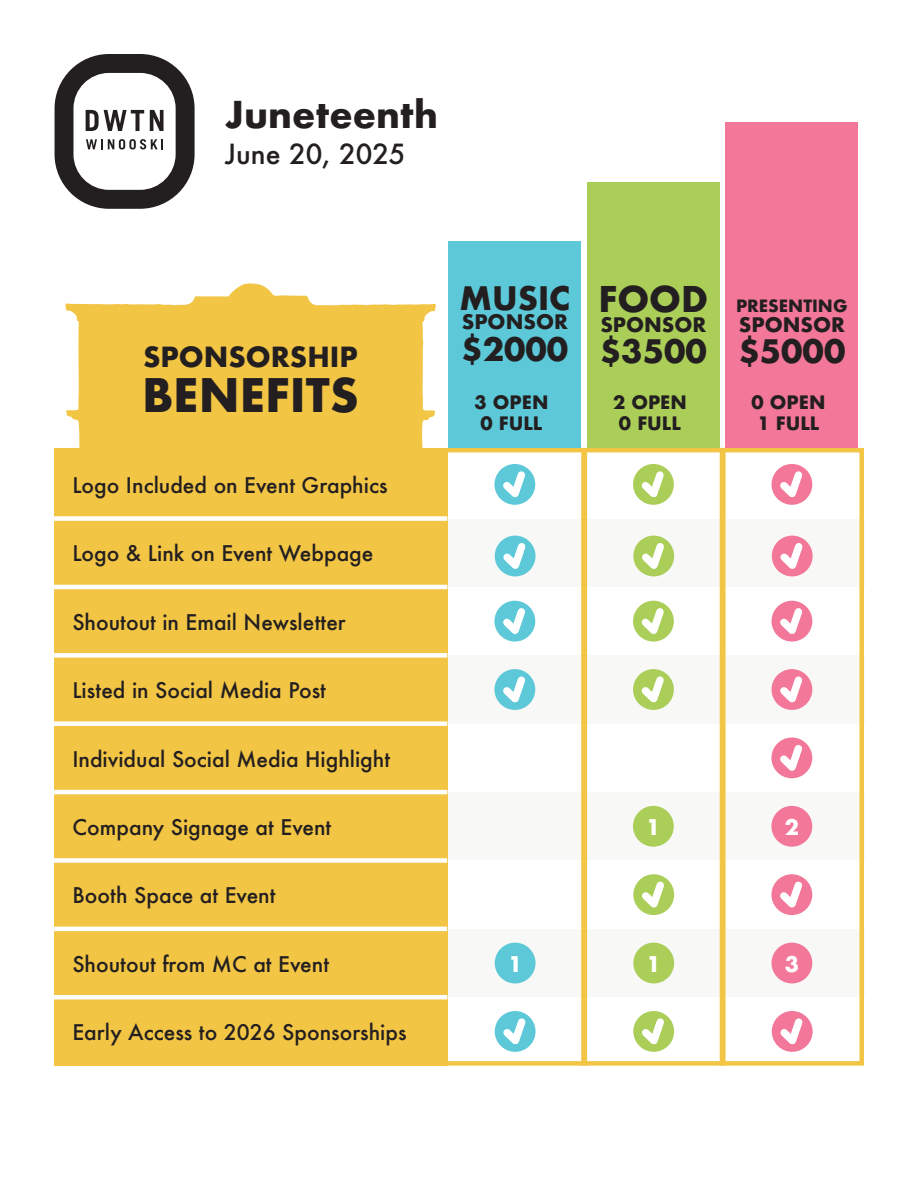
<style>
.page{position:relative;width:918px;height:1188px;background:#fff}
.page>*{position:absolute;margin:0;border:0;box-sizing:border-box;transform-origin:0 0}
.t1{font:700 45px "Futura";color:#231f20}
.t2{font:700 36px "Futura";color:#231f20}
.t3{font:700 34.5px "Futura";color:#231f20}
.t4{font:700 31.5px "Futura";color:#231f20}
.t5{font:500 27px "Futura";color:#231f20}
.t6{font:700 27px "Futura";color:#231f20}
.t7{font:500 21px "Futura";color:#231f20}
.t8{font:700 21px "Futura";color:#fff}
.t9{font:700 19.5px "Futura";color:#231f20}
.t10{font:700 18px/21.6px "Futura";color:#231f20;text-align:center}
.t11{font:700 16.5px "Futura";color:#231f20}
</style>
<div class="page">
<div style="left:54px;top:519px;width:810px;height:68px;background:#f8f8f7"></div>
<div style="left:54px;top:655px;width:810px;height:69px;background:#f8f8f7"></div>
<div style="left:54px;top:792px;width:810px;height:68px;background:#f8f8f7"></div>
<div style="left:54px;top:929px;width:810px;height:68px;background:#f8f8f7"></div>
<div style="left:720px;top:448px;width:144px;height:618px;border:5px solid #f2c545"></div>
<div style="left:581px;top:448px;width:145px;height:618px;border:5px solid #f2c545"></div>
<div style="left:443px;top:448px;width:144px;height:618px;border:5px solid #f2c545"></div>
<div style="left:449px;top:242px;width:132px;height:206px;background:#5cc8d8"></div>
<div style="left:587px;top:182px;width:133px;height:266px;background:#abce59"></div>
<div style="left:726px;top:123px;width:132px;height:325px;background:#f27798"></div>
<svg style="left:55px;top:54px;width:140px;height:155px"></svg>
<div style="left:54px;top:448px;width:393px;height:618px;background:#f2c545"></div>
<div style="left:54px;top:516px;width:393px;height:5px;background:#fff"></div>
<hr style="left:54px;top:585px;width:393px;height:4px;background:#fff">
<div style="left:54px;top:653px;width:393px;height:5px;background:#fff"></div>
<div style="left:54px;top:721px;width:393px;height:5px;background:#fff"></div>
<hr style="left:54px;top:790px;width:393px;height:4px;background:#fff">
<div style="left:54px;top:858px;width:393px;height:5px;background:#fff"></div>
<hr style="left:54px;top:927px;width:393px;height:4px;background:#fff">
<hr style="left:54px;top:995px;width:393px;height:4px;background:#fff">
<svg style="left:65px;top:283px;width:371px;height:165px;fill:#f2c545"></svg>
<div style="left:494px;top:464px;width:41px;height:41px;background:#5cc8d8;border-radius:50%"></div>
<svg style="left:496px;top:466px;width:35px;height:38px"></svg>
<div style="left:633px;top:464px;width:41px;height:41px;background:#abce59;border-radius:50%"></div>
<svg style="left:635px;top:466px;width:35px;height:38px"></svg>
<div style="left:772px;top:464px;width:40px;height:41px;background:#f27798;border-radius:50%"></div>
<svg style="left:773px;top:466px;width:35px;height:38px"></svg>
<svg style="left:495px;top:536px;width:41px;height:40px"></svg>
<svg style="left:497px;top:537px;width:34px;height:39px"></svg>
<div style="left:633px;top:536px;width:41px;height:40px;background:#abce59;border-radius:50%"></div>
<svg style="left:635px;top:537px;width:35px;height:39px"></svg>
<svg style="left:772px;top:536px;width:41px;height:40px"></svg>
<svg style="left:774px;top:537px;width:34px;height:39px"></svg>
<div style="left:494px;top:601px;width:41px;height:41px;background:#5cc8d8;border-radius:50%"></div>
<svg style="left:496px;top:602px;width:35px;height:39px"></svg>
<div style="left:633px;top:601px;width:41px;height:41px;background:#abce59;border-radius:50%"></div>
<svg style="left:635px;top:602px;width:35px;height:39px"></svg>
<div style="left:772px;top:601px;width:40px;height:41px;background:#f27798;border-radius:50%"></div>
<svg style="left:773px;top:602px;width:35px;height:39px"></svg>
<div style="left:494px;top:669px;width:41px;height:41px;background:#5cc8d8;border-radius:50%"></div>
<svg style="left:496px;top:671px;width:35px;height:38px"></svg>
<div style="left:633px;top:669px;width:41px;height:41px;background:#abce59;border-radius:50%"></div>
<svg style="left:635px;top:671px;width:35px;height:38px"></svg>
<div style="left:772px;top:669px;width:40px;height:41px;background:#f27798;border-radius:50%"></div>
<svg style="left:773px;top:671px;width:35px;height:38px"></svg>
<div style="left:771px;top:737px;width:41px;height:41px;background:#f27798;border-radius:50%"></div>
<svg style="left:773px;top:739px;width:35px;height:38px"></svg>
<div style="left:633px;top:806px;width:41px;height:41px;background:#abce59;border-radius:50%"></div>
<div style="left:771px;top:806px;width:41px;height:41px;background:#f27798;border-radius:50%"></div>
<div style="left:771px;top:874px;width:41px;height:41px;background:#f27798;border-radius:50%"></div>
<svg style="left:773px;top:876px;width:35px;height:38px"></svg>
<div style="left:633px;top:874px;width:41px;height:41px;background:#abce59;border-radius:50%"></div>
<svg style="left:635px;top:876px;width:35px;height:38px"></svg>
<div style="left:633px;top:943px;width:41px;height:40px;background:#abce59;border-radius:50%"></div>
<div style="left:495px;top:943px;width:41px;height:40px;background:#5cc8d8;border-radius:50%"></div>
<div style="left:772px;top:943px;width:40px;height:40px;background:#f27798;border-radius:50%"></div>
<svg style="left:495px;top:1011px;width:41px;height:41px"></svg>
<svg style="left:497px;top:1013px;width:34px;height:38px"></svg>
<div style="left:633px;top:1011px;width:41px;height:41px;background:#abce59;border-radius:50%"></div>
<svg style="left:635px;top:1013px;width:35px;height:38px"></svg>
<div style="left:772px;top:1011px;width:41px;height:41px;background:#f27798;border-radius:50%"></div>
<svg style="left:774px;top:1013px;width:34px;height:38px"></svg>
<h2 class="t2" style="left:225px;top:97px;width:215px">Juneteenth</h2>
<p class="t5" style="left:225px;top:142px;width:182px">June 20, 2025</p>
<p class="t6" style="left:143px;top:344px;width:216px">SPONSORSHIP</p>
<h1 class="t1" style="left:142px;top:373px;width:218px">BENEFITS</h1>
<p class="t7" style="left:72px;top:475px;width:317px">Logo Included on Event Graphics</p>
<p class="t7" style="left:72px;top:544px;width:303px">Logo &amp; Link on Event Webpage</p>
<p class="t7" style="left:72px;top:612px;width:275px">Shoutout in Email Newsletter</p>
<p class="t7" style="left:72px;top:681px;width:255px">Listed in Social Media Post</p>
<p class="t7" style="left:72px;top:749px;width:319px">Individual Social Media Highlight</p>
<p class="t7" style="left:72px;top:817px;width:261px">Company Signage at Event</p>
<p class="t7" style="left:72px;top:886px;width:205px">Booth Space at Event</p>
<p class="t7" style="left:72px;top:954px;width:258px">Shoutout from MC at Event</p>
<p class="t7" style="left:72px;top:1023px;width:336px">Early Access to 2026 Sponsorships</p>
<h3 class="t4" style="left:459px;top:282px;width:112px">MUSIC</h3>
<p class="t9" style="left:462px;top:312px;width:108px">SPONSOR</p>
<h3 class="t4" style="left:461px;top:333px;width:109px">$2000</h3>
<p class="t10" style="left:475px;top:393px;width:75px">3 OPEN<br>0 FULL</p>
<h3 class="t3" style="left:598px;top:282px;width:111px">FOOD</h3>
<p class="t9" style="left:600px;top:315px;width:108px">SPONSOR</p>
<h3 class="t4" style="left:600px;top:336px;width:109px">$3500</h3>
<p class="t10" style="left:613px;top:393px;width:75px">2 OPEN<br>0 FULL</p>
<p class="t10" style="left:752px;top:393px;width:75px">0 OPEN<br>1 FULL</p>
<p class="t11" style="left:736px;top:298px;width:113px">PRESENTING</p>
<p class="t9" style="left:739px;top:315px;width:108px">SPONSOR</p>
<h3 class="t4" style="left:738px;top:336px;width:109px">$5000</h3>
<p class="t8" style="left:646px;top:817px;width:16px">1</p>
<p class="t8" style="left:785px;top:817px;width:16px">2</p>
<p class="t8" style="left:508px;top:953px;width:16px">1</p>
<p class="t8" style="left:647px;top:953px;width:16px">1</p>
<p class="t8" style="left:785px;top:953px;width:16px">3</p>
</div>
